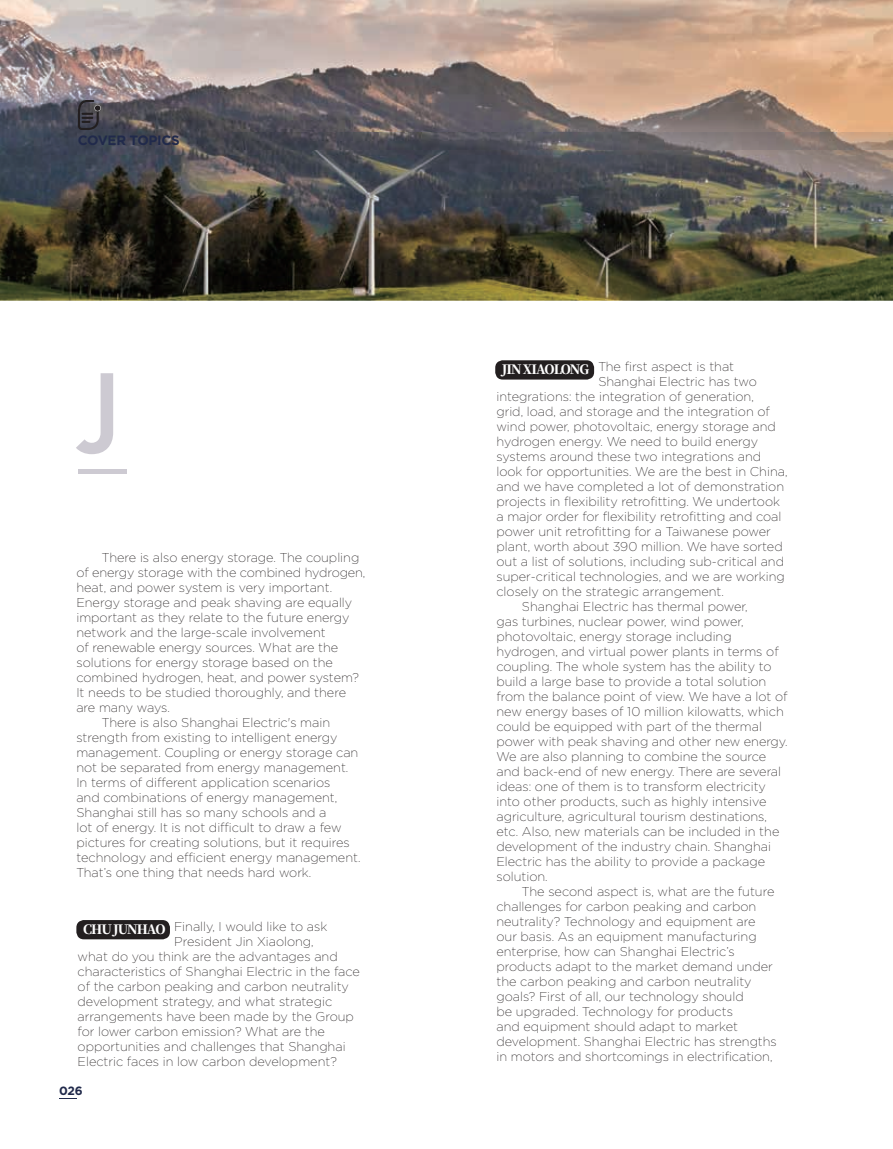
<style>
.page{position:relative;width:893px;height:1149px;background:#fff}
.page>*{position:absolute;margin:0;border:0;box-sizing:border-box;transform-origin:0 0}
.t1{font:112.35px "DIN Cond Bold Alternate";color:#cdcad2}
.t2{font:700 13.5px "Gotham";letter-spacing:-.025em;color:#212a4b}
.t3{font:800 12.9px "Source Han Serif SC";letter-spacing:-.085em;color:#fff}
.t4{font:200 12.75px "Gotham";color:#231f20}
.t5{font:200 12.75px "Gotham";letter-spacing:-.02em;color:#231f20}
.t6{font:700 12px "Gotham";color:#212a4b}
</style>
<div class="page">
<svg style="left:59px;top:1098px;width:18px;height:1px"></svg>
<img style="left:0;top:0;width:893px;height:300px">
<svg style="left:78px;top:100px;width:23px;height:30px"></svg>
<div style="left:79px;top:469px;width:48px;height:5px;background:#cdcad2"></div>
<div style="left:76px;top:919px;width:94px;height:20px;background:#231f20;border-radius:7px"></div>
<div style="left:495px;top:360px;width:99px;height:19px;background:#231f20;border-radius:7px"></div>
<img style="left:232px;top:133px;width:661px;height:16px">
<p class="t2" style="left:78px;top:132px;width:103px">COVER TOPICS</p>
<h1 class="t1" style="left:76px;top:344px;width:45px">J</h1>
<p class="t4" style="left:102px;top:550px;width:259px">There is also energy storage. The coupling</p>
<p class="t4" style="left:76px;top:565px;width:290px">of energy storage with the combined hydrogen,</p>
<p class="t4" style="left:76px;top:580px;width:257px">heat, and power system is very important.</p>
<p class="t4" style="left:76px;top:595px;width:277px">Energy storage and peak shaving are equally</p>
<p class="t4" style="left:76px;top:610px;width:275px">important as they relate to the future energy</p>
<p class="t4" style="left:76px;top:625px;width:251px">network and the large-scale involvement</p>
<p class="t4" style="left:76px;top:640px;width:263px">of renewable energy sources. What are the</p>
<p class="t4" style="left:76px;top:655px;width:258px">solutions for energy storage based on the</p>
<p class="t4" style="left:76px;top:670px;width:284px">combined hydrogen, heat, and power system?</p>
<p class="t4" style="left:76px;top:685px;width:271px">It needs to be studied thoroughly, and there</p>
<p class="t5" style="left:76px;top:700px;width:95px">are many ways.</p>
<p class="t4" style="left:102px;top:715px;width:230px">There is also Shanghai Electric's main</p>
<p class="t4" style="left:76px;top:730px;width:263px">strength from existing to intelligent energy</p>
<p class="t4" style="left:76px;top:745px;width:283px">management. Coupling or energy storage can</p>
<p class="t4" style="left:76px;top:760px;width:273px">not be separated from energy management.</p>
<p class="t4" style="left:76px;top:775px;width:256px">In terms of different application scenarios</p>
<p class="t4" style="left:76px;top:790px;width:262px">and combinations of energy management,</p>
<p class="t4" style="left:76px;top:805px;width:252px">Shanghai still has so many schools and a</p>
<p class="t4" style="left:76px;top:820px;width:267px">lot of energy. It is not difficult to draw a few</p>
<p class="t4" style="left:76px;top:835px;width:275px">pictures for creating solutions, but it requires</p>
<p class="t4" style="left:76px;top:850px;width:286px">technology and efficient energy management.</p>
<p class="t4" style="left:76px;top:865px;width:237px">That’s one thing that needs hard work.</p>
<p class="t4" style="left:174px;top:919px;width:155px">Finally, I would like to ask</p>
<p class="t4" style="left:174px;top:934px;width:141px">President Jin Xiaolong,</p>
<p class="t4" style="left:78px;top:949px;width:262px">what do you think are the advantages and</p>
<p class="t4" style="left:78px;top:964px;width:284px">characteristics of Shanghai Electric in the face</p>
<p class="t4" style="left:78px;top:979px;width:273px">of the carbon peaking and carbon neutrality</p>
<p class="t4" style="left:78px;top:994px;width:256px">development strategy, and what strategic</p>
<p class="t4" style="left:78px;top:1009px;width:278px">arrangements have been made by the Group</p>
<p class="t4" style="left:78px;top:1024px;width:249px">for lower carbon emission? What are the</p>
<p class="t4" style="left:78px;top:1039px;width:270px">opportunities and challenges that Shanghai</p>
<p class="t4" style="left:78px;top:1054px;width:261px">Electric faces in low carbon development?</p>
<p class="t3" style="left:83px;top:921px;width:84px">CHU JUNHAO</p>
<p class="t6" style="left:59px;top:1082px;width:25px">026</p>
<p class="t4" style="left:598px;top:359px;width:137px">The first aspect is that</p>
<p class="t4" style="left:598px;top:374px;width:160px">Shanghai Electric has two</p>
<p class="t4" style="left:496px;top:389px;width:259px">integrations: the integration of generation,</p>
<p class="t4" style="left:496px;top:404px;width:275px">grid, load, and storage and the integration of</p>
<p class="t4" style="left:496px;top:419px;width:281px">wind power, photovoltaic, energy storage and</p>
<p class="t4" style="left:496px;top:434px;width:263px">hydrogen energy. We need to build energy</p>
<p class="t4" style="left:496px;top:449px;width:266px">systems around these two integrations and</p>
<p class="t4" style="left:496px;top:464px;width:292px">look for opportunities. We are the best in China,</p>
<p class="t4" style="left:496px;top:479px;width:289px">and we have completed a lot of demonstration</p>
<p class="t4" style="left:496px;top:494px;width:285px">projects in flexibility retrofitting. We undertook</p>
<p class="t4" style="left:496px;top:509px;width:286px">a major order for flexibility retrofitting and coal</p>
<p class="t4" style="left:496px;top:524px;width:276px">power unit retrofitting for a Taiwanese power</p>
<p class="t4" style="left:496px;top:539px;width:288px">plant, worth about 390 million. We have sorted</p>
<p class="t4" style="left:496px;top:554px;width:289px">out a list of solutions, including sub-critical and</p>
<p class="t4" style="left:496px;top:569px;width:290px">super-critical technologies, and we are working</p>
<p class="t4" style="left:496px;top:584px;width:229px">closely on the strategic arrangement.</p>
<p class="t4" style="left:522px;top:599px;width:227px">Shanghai Electric has thermal power,</p>
<p class="t4" style="left:496px;top:614px;width:249px">gas turbines, nuclear power, wind power,</p>
<p class="t4" style="left:496px;top:629px;width:237px">photovoltaic, energy storage including</p>
<p class="t4" style="left:496px;top:644px;width:284px">hydrogen, and virtual power plants in terms of</p>
<p class="t4" style="left:496px;top:659px;width:277px">coupling. The whole system has the ability to</p>
<p class="t4" style="left:496px;top:674px;width:271px">build a large base to provide a total solution</p>
<p class="t4" style="left:496px;top:689px;width:293px">from the balance point of view. We have a lot of</p>
<p class="t4" style="left:496px;top:704px;width:289px">new energy bases of 10 million kilowatts, which</p>
<p class="t4" style="left:496px;top:719px;width:267px">could be equipped with part of the thermal</p>
<p class="t4" style="left:496px;top:734px;width:293px">power with peak shaving and other new energy.</p>
<p class="t4" style="left:496px;top:749px;width:271px">We are also planning to combine the source</p>
<p class="t4" style="left:496px;top:764px;width:286px">and back-end of new energy. There are several</p>
<p class="t4" style="left:496px;top:779px;width:271px">ideas: one of them is to transform electricity</p>
<p class="t4" style="left:496px;top:794px;width:271px">into other products, such as highly intensive</p>
<p class="t4" style="left:496px;top:809px;width:272px">agriculture, agricultural tourism destinations,</p>
<p class="t4" style="left:496px;top:824px;width:284px">etc. Also, new materials can be included in the</p>
<p class="t4" style="left:496px;top:839px;width:276px">development of the industry chain. Shanghai</p>
<p class="t4" style="left:496px;top:854px;width:270px">Electric has the ability to provide a package</p>
<p class="t4" style="left:496px;top:869px;width:53px">solution.</p>
<p class="t4" style="left:522px;top:884px;width:254px">The second aspect is, what are the future</p>
<p class="t4" style="left:496px;top:899px;width:261px">challenges for carbon peaking and carbon</p>
<p class="t4" style="left:496px;top:914px;width:261px">neutrality? Technology and equipment are</p>
<p class="t4" style="left:496px;top:929px;width:262px">our basis. As an equipment manufacturing</p>
<p class="t4" style="left:496px;top:944px;width:240px">enterprise, how can Shanghai Electric’s</p>
<p class="t4" style="left:496px;top:959px;width:278px">products adapt to the market demand under</p>
<p class="t4" style="left:496px;top:974px;width:257px">the carbon peaking and carbon neutrality</p>
<p class="t4" style="left:496px;top:989px;width:249px">goals? First of all, our technology should</p>
<p class="t4" style="left:496px;top:1004px;width:238px">be upgraded. Technology for products</p>
<p class="t4" style="left:496px;top:1019px;width:243px">and equipment should adapt to market</p>
<p class="t4" style="left:496px;top:1034px;width:282px">development. Shanghai Electric has strengths</p>
<p class="t4" style="left:496px;top:1049px;width:278px">in motors and shortcomings in electrification,</p>
<p class="t3" style="left:502px;top:362px;width:89px">JIN XIAOLONG</p>
</div>
